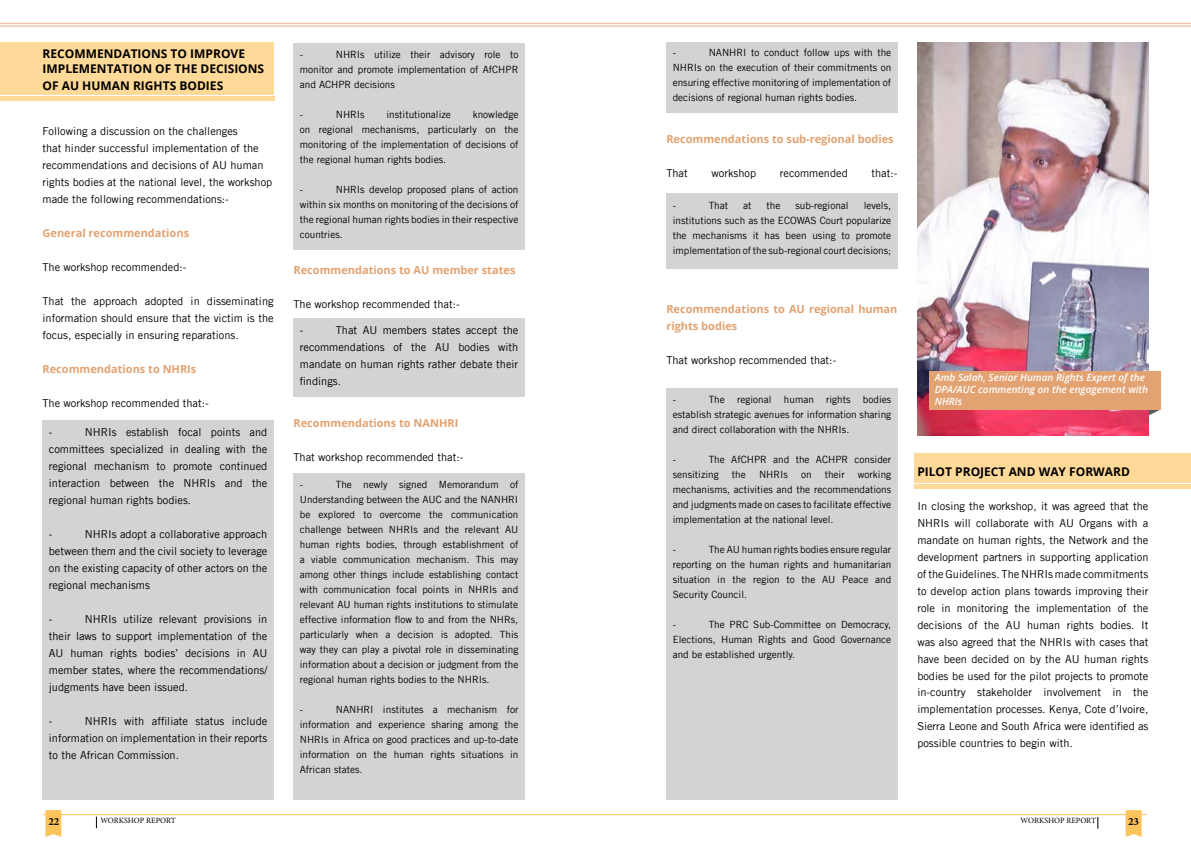
<style>
.page{position:relative;width:1191px;height:842px;background:#fff}
.page>*{position:absolute;margin:0;border:0;box-sizing:border-box;transform-origin:0 0}
.t1{font:700 12px/15px "Open Sans";color:#000}
.t2{font:11px/17px "Trade Gothic LT";color:#000;text-align:justify}
.t3{font:700 11px/17px "Open Sans";color:#e2a271}
.t4{font:700 11px "Minion Pro";color:#000}
.t5{font:10px/15px "Trade Gothic LT";color:#000;text-align:justify}
.t6{font:italic 600 10px/12px "Open Sans";color:#fff}
.t7{font:8px "Minion Pro";letter-spacing:-.01em;color:#000}
</style>
<div class="page">
<hr style="left:0;top:23px;width:1191px;height:1px;background:#e2a271">
<hr style="left:0;top:26px;width:1191px;height:1px;background:#e2a271">
<hr style="left:43px;top:814px;width:1103px;height:1px;background:#fec45a">
<svg style="left:45px;top:810px;width:16px;height:27px"></svg>
<svg style="left:1125px;top:810px;width:16px;height:27px"></svg>
<svg style="left:96px;top:816px;width:1px;height:12px"></svg>
<div style="left:914px;top:454px;width:277px;height:29px;background:#fed997"></div>
<hr style="left:914px;top:485px;width:277px;height:4px;background:#fed997">
<svg style="left:1148px;top:410px;width:12px;height:7px"></svg>
<img style="left:917px;top:43px;width:231px;height:392px">
<div style="left:929px;top:371px;width:231px;height:39px;background:#e2a271"></div>
<div style="left:0;top:43px;width:274px;height:52px;background:#fed997"></div>
<hr style="left:0;top:97px;width:275px;height:4px;background:#fed997">
<div style="left:666px;top:388px;width:231px;height:411px;background:#d1d3d4"></div>
<div style="left:43px;top:420px;width:231px;height:379px;background:#d1d3d4"></div>
<div style="left:293px;top:43px;width:231px;height:206px;background:#d1d3d4"></div>
<div style="left:293px;top:318px;width:231px;height:79px;background:#d1d3d4"></div>
<div style="left:293px;top:473px;width:231px;height:326px;background:#d1d3d4"></div>
<div style="left:666px;top:43px;width:231px;height:70px;background:#d1d3d4"></div>
<div style="left:666px;top:193px;width:231px;height:76px;background:#d1d3d4"></div>
<p class="t1" style="left:43px;top:46px;width:223px">RECOMMENDATIONS TO IMPROVE<br>IMPLEMENTATION OF THE DECISIONS</p>
<p class="t1" style="left:43px;top:78px;width:182px">OF AU HUMAN RIGHTS BODIES</p>
<p class="t2" style="left:43px;top:123px;width:231px;text-align:left">Following a discussion on the challenges<br>that hinder successful implementation of the recommendations and decisions of AU human rights bodies at the national level, the workshop made the following recommendations:-</p>
<p class="t3" style="left:43px;top:225px;width:148px">General recommendations</p>
<p class="t2" style="left:43px;top:259px;width:145px">The workshop recommended:-</p>
<p class="t2" style="left:43px;top:293px;width:233px">That the approach adopted in disseminating information should ensure that the victim is the focus, especially in ensuring reparations.</p>
<p class="t3" style="left:43px;top:360px;width:155px">Recommendations to NHRIs</p>
<p class="t2" style="left:43px;top:395px;width:168px">The workshop recommended that:-</p>
<p class="t2" style="left:49px;top:424px;width:220px;text-indent:36px">NHRIs establish focal points and committees specialized in dealing with the regional mechanism to promote continued interaction between the NHRIs and the regional human rights bodies.</p>
<p class="t2" style="left:49px;top:526px;width:5px">-</p>
<p class="t2" style="left:49px;top:424px;width:5px">-</p>
<p class="t2" style="left:49px;top:526px;width:220px;text-indent:36px">NHRIs adopt a collaborative approach between them and the civil society to leverage on the existing capacity of other actors on the regional mechanisms</p>
<p class="t2" style="left:49px;top:611px;width:5px">-</p>
<p class="t2" style="left:49px;top:611px;width:220px;text-indent:36px">NHRIs utilize relevant provisions in their laws to support implementation of the AU human rights bodies’ decisions in AU member states, where the recommendations/ judgments have been issued.</p>
<p class="t2" style="left:49px;top:713px;width:5px">-</p>
<p class="t2" style="left:49px;top:713px;width:220px;text-indent:36px">NHRIs with affiliate status include information on implementation in their reports to the African Commission.</p>
<p class="t5" style="left:300px;top:47px;width:220px;text-indent:36px">NHRIs utilize their advisory role to monitor and promote implementation of AfCHPR and ACHPR decisions</p>
<p class="t5" style="left:300px;top:107px;width:5px">-</p>
<p class="t5" style="left:336px;top:107px;width:30px">NHRIs</p>
<p class="t5" style="left:386px;top:107px;width:66px">institutionalize</p>
<p class="t5" style="left:300px;top:47px;width:5px">-</p>
<p class="t5" style="left:300px;top:107px;width:220px;text-indent:173px">knowledge on regional mechanisms, particularly on the monitoring of the implementation of decisions of the regional human rights bodies.</p>
<p class="t5" style="left:300px;top:182px;width:5px">-</p>
<p class="t5" style="left:300px;top:182px;width:220px;text-indent:36px">NHRIs develop proposed plans of action within six months on monitoring of the decisions of the regional human rights bodies in their respective countries.</p>
<p class="t3" style="left:293px;top:262px;width:223px">Recommendations to AU member states</p>
<p class="t2" style="left:293px;top:296px;width:168px">The workshop recommended that:-</p>
<p class="t2" style="left:300px;top:322px;width:220px;text-indent:36px">That AU members states accept the recommendations of the AU bodies with mandate on human rights rather debate their findings.</p>
<p class="t2" style="left:300px;top:322px;width:5px">-</p>
<p class="t3" style="left:293px;top:415px;width:166px">Recommendations to NANHRI</p>
<p class="t2" style="left:293px;top:449px;width:171px">That workshop recommended that:-</p>
<p class="t5" style="left:300px;top:477px;width:220px;text-indent:36px">The newly signed Memorandum of Understanding between the AUC and the NANHRI be explored to overcome the communication challenge between NHRIs and the relevant AU human rights bodies, through establishment of a viable communication mechanism. This may among other things include establishing contact with communication focal points in NHRIs and relevant AU human rights institutions to stimulate effective information flow to and from the NHRs, particularly when a decision is adopted. This way they can play a pivotal role in disseminating information about a decision or judgment from the regional human rights bodies to the NHRIs.</p>
<p class="t5" style="left:300px;top:702px;width:5px">-</p>
<p class="t5" style="left:300px;top:477px;width:5px">-</p>
<p class="t5" style="left:300px;top:702px;width:220px;text-indent:36px">NANHRI institutes a mechanism for information and experience sharing among the NHRIs in Africa on good practices and up-to-date information on the human rights situations in African states.</p>
<p class="t5" style="left:672px;top:44px;width:220px;text-indent:36px">NANHRI to conduct follow ups with the NHRIs on the execution of their commitments on ensuring effective monitoring of implementation of decisions of regional human rights bodies.</p>
<p class="t5" style="left:672px;top:44px;width:5px">-</p>
<p class="t3" style="left:666px;top:130px;width:229px">Recommendations to sub-regional bodies</p>
<p class="t2" style="left:666px;top:164px;width:23px">That</p>
<p class="t2" style="left:711px;top:164px;width:46px">workshop</p>
<p class="t2" style="left:780px;top:164px;width:69px">recommended</p>
<p class="t2" style="left:871px;top:164px;width:27px">that:-</p>
<p class="t5" style="left:672px;top:198px;width:5px">-</p>
<p class="t5" style="left:708px;top:198px;width:21px">That</p>
<p class="t5" style="left:743px;top:198px;width:10px">at</p>
<p class="t5" style="left:766px;top:198px;width:15px">the</p>
<p class="t5" style="left:795px;top:198px;width:55px">sub-regional</p>
<p class="t5" style="left:672px;top:198px;width:220px;text-indent:191px">levels, institutions such as the ECOWAS Court popularize the mechanisms it has been using to promote implementation of the sub-regional court decisions;</p>
<p class="t3" style="left:666px;top:300px;width:233px">Recommendations to AU regional human rights bodies</p>
<p class="t2" style="left:666px;top:351px;width:171px">That workshop recommended that:-</p>
<p class="t5" style="left:672px;top:392px;width:220px;text-indent:36px">The regional human rights bodies establish strategic avenues for information sharing and direct collaboration with the NHRIs.</p>
<p class="t5" style="left:672px;top:452px;width:5px">-</p>
<p class="t5" style="left:672px;top:392px;width:5px">-</p>
<p class="t5" style="left:672px;top:452px;width:220px;text-indent:36px">The AfCHPR and the ACHPR consider sensitizing</p>
<p class="t5" style="left:672px;top:467px;width:220px;text-indent:185px">working mechanisms, activities and the recommendations and judgments made on cases to facilitate effective implementation at the national level.</p>
<p class="t5" style="left:672px;top:542px;width:5px">-</p>
<p class="t5" style="left:732px;top:467px;width:15px">the</p>
<p class="t5" style="left:759px;top:467px;width:30px">NHRIs</p>
<p class="t5" style="left:801px;top:467px;width:12px">on</p>
<p class="t5" style="left:824px;top:467px;width:22px">their</p>
<p class="t5" style="left:672px;top:542px;width:220px;text-indent:36px">The AU human rights bodies ensure regular reporting on the human rights and humanitarian situation in the region to the AU Peace and Security Council.</p>
<p class="t5" style="left:672px;top:617px;width:5px">-</p>
<p class="t5" style="left:672px;top:617px;width:220px;text-indent:36px">The PRC Sub-Committee on Democracy, Elections, Human Rights and Good Governance and be established urgently.</p>
<p class="t6" style="left:934px;top:371px;width:215px">Amb Salah, Senior Human Rights Expert of the<br>DPA/AUC commenting on the engagement with<br>NHRIs</p>
<p class="t1" style="left:917px;top:463px;width:214px">PILOT PROJECT AND WAY FORWARD</p>
<p class="t2" style="left:917px;top:497px;width:233px">In closing the workshop, it was agreed that the NHRIs will collaborate with AU Organs with a mandate on human rights, the Network and the development partners in supporting application of the Guidelines. The NHRIs made commitments to develop action plans towards improving their role in monitoring the implementation of the decisions of the AU human rights bodies. It was also agreed that the NHRIs with cases that have been decided on by the AU human rights bodies be used for the pilot projects to promote in-country stakeholder involvement in the implementation processes. Kenya, Cote d’Ivoire, Sierra Leone and South Africa were identified as possible countries to begin with.</p>
<p class="t4" style="left:48px;top:814px;width:12px">22</p>
<p class="t7" style="left:100px;top:815px;width:77px">WORKSHOP REPORT</p>
<p class="t7" style="left:1020px;top:815px;width:77px">WORKSHOP REPORT</p>
<p class="t4" style="left:1128px;top:814px;width:12px">23</p>
</div>
